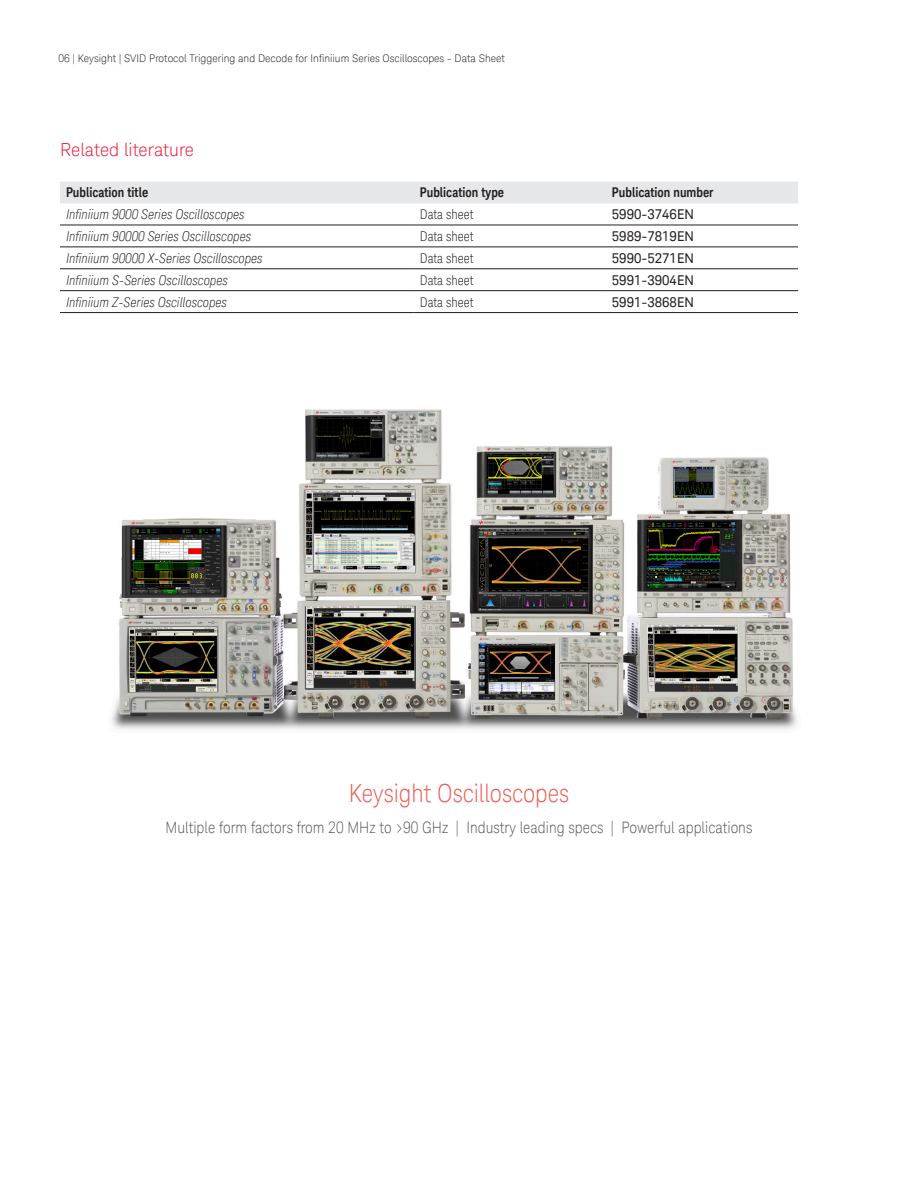
<style>
.page{position:relative;width:918px;height:1188px;background:#fff}
.page>*{position:absolute;margin:0;border:0;box-sizing:border-box;transform-origin:0 0}
.t1{font:300 24.9px "Keysight Sans";color:#f05a53;scale:.9 1}
.intro_para_11pt{font:300 18px "Keysight Sans";color:#ed1a36}
.t2{font:300 15.75px "Keysight Sans";color:#57585a;scale:.9 1}
.intro_para_11pt-2{font:italic 300 condensed 13.5px "Keysight Sans";color:#231f20}
.intro_para_11pt-3{font:13.5px "Keysight Sans";color:#231f20}
.intro_para_11pt-4{font:700 13.5px "Keysight Sans Condensed";color:#231f20}
.intro_para_11pt-5{font:300 condensed 13.5px "Keysight Sans";color:#231f20}
.t3{font:300 10.5px "Keysight Sans";color:#231f20}
</style>
<div class="page">
<img style="left:111px;top:409px;width:686px;height:321px">
<div style="left:60px;top:182px;width:738px;height:21px;background:#e6e7e9"></div>
<hr style="left:60px;top:225px;width:354px;height:1px;background:#231f20">
<hr style="left:414px;top:225px;width:192px;height:1px;background:#231f20">
<hr style="left:606px;top:225px;width:192px;height:1px;background:#231f20">
<hr style="left:60px;top:247px;width:354px;height:1px;background:#231f20">
<hr style="left:414px;top:247px;width:192px;height:1px;background:#231f20">
<hr style="left:606px;top:247px;width:192px;height:1px;background:#231f20">
<hr style="left:60px;top:268px;width:354px;height:1px;background:#231f20">
<hr style="left:414px;top:268px;width:192px;height:1px;background:#231f20">
<hr style="left:606px;top:268px;width:192px;height:1px;background:#231f20">
<hr style="left:60px;top:290px;width:354px;height:1px;background:#231f20">
<hr style="left:414px;top:290px;width:192px;height:1px;background:#231f20">
<hr style="left:606px;top:290px;width:192px;height:1px;background:#231f20">
<hr style="left:60px;top:312px;width:354px;height:1px;background:#231f20">
<hr style="left:414px;top:312px;width:192px;height:1px;background:#231f20">
<hr style="left:606px;top:312px;width:192px;height:1px;background:#231f20">
<p class="t3" style="left:59px;top:52px;width:448px">06 | Keysight | SVID Protocol Triggering and Decode for Infiniium Series Oscilloscopes - Data Sheet</p>
<p class="intro_para_11pt" style="left:60px;top:139px;width:135px">Related literature</p>
<p class="intro_para_11pt-4" style="left:66px;top:185px;width:84px">Publication title</p>
<p class="intro_para_11pt-4" style="left:420px;top:185px;width:86px">Publication type</p>
<p class="intro_para_11pt-4" style="left:612px;top:185px;width:103px">Publication number</p>
<p class="intro_para_11pt-2" style="left:66px;top:206px;width:180px">Infiniium 9000 Series Oscilloscopes</p>
<p class="intro_para_11pt-5" style="left:420px;top:206px;width:55px">Data sheet</p>
<p class="intro_para_11pt-3" style="left:612px;top:206px;width:84px">5990-3746EN</p>
<p class="intro_para_11pt-2" style="left:66px;top:228px;width:187px">Infiniium 90000 Series Oscilloscopes</p>
<p class="intro_para_11pt-5" style="left:420px;top:228px;width:55px">Data sheet</p>
<p class="intro_para_11pt-3" style="left:612px;top:228px;width:84px">5989-7819EN</p>
<p class="intro_para_11pt-2" style="left:66px;top:250px;width:198px">Infiniium 90000 X-Series Oscilloscopes</p>
<p class="intro_para_11pt-5" style="left:420px;top:250px;width:55px">Data sheet</p>
<p class="intro_para_11pt-3" style="left:612px;top:250px;width:84px">5990-5271EN</p>
<p class="intro_para_11pt-2" style="left:66px;top:272px;width:163px">Infiniium S-Series Oscilloscopes</p>
<p class="intro_para_11pt-5" style="left:420px;top:272px;width:55px">Data sheet</p>
<p class="intro_para_11pt-3" style="left:612px;top:272px;width:84px">5991-3904EN</p>
<p class="intro_para_11pt-2" style="left:66px;top:294px;width:163px">Infiniium Z-Series Oscilloscopes</p>
<p class="intro_para_11pt-5" style="left:420px;top:294px;width:55px">Data sheet</p>
<p class="intro_para_11pt-3" style="left:612px;top:294px;width:84px">5991-3868EN</p>
<p class="t1" style="left:349px;top:778px;width:247px">Keysight Oscilloscopes</p>
<p class="t2" style="left:166px;top:818px;width:653px">Multiple form factors from 20 MHz to &gt;90 GHz | Industry leading specs | Powerful applications</p>
</div>
